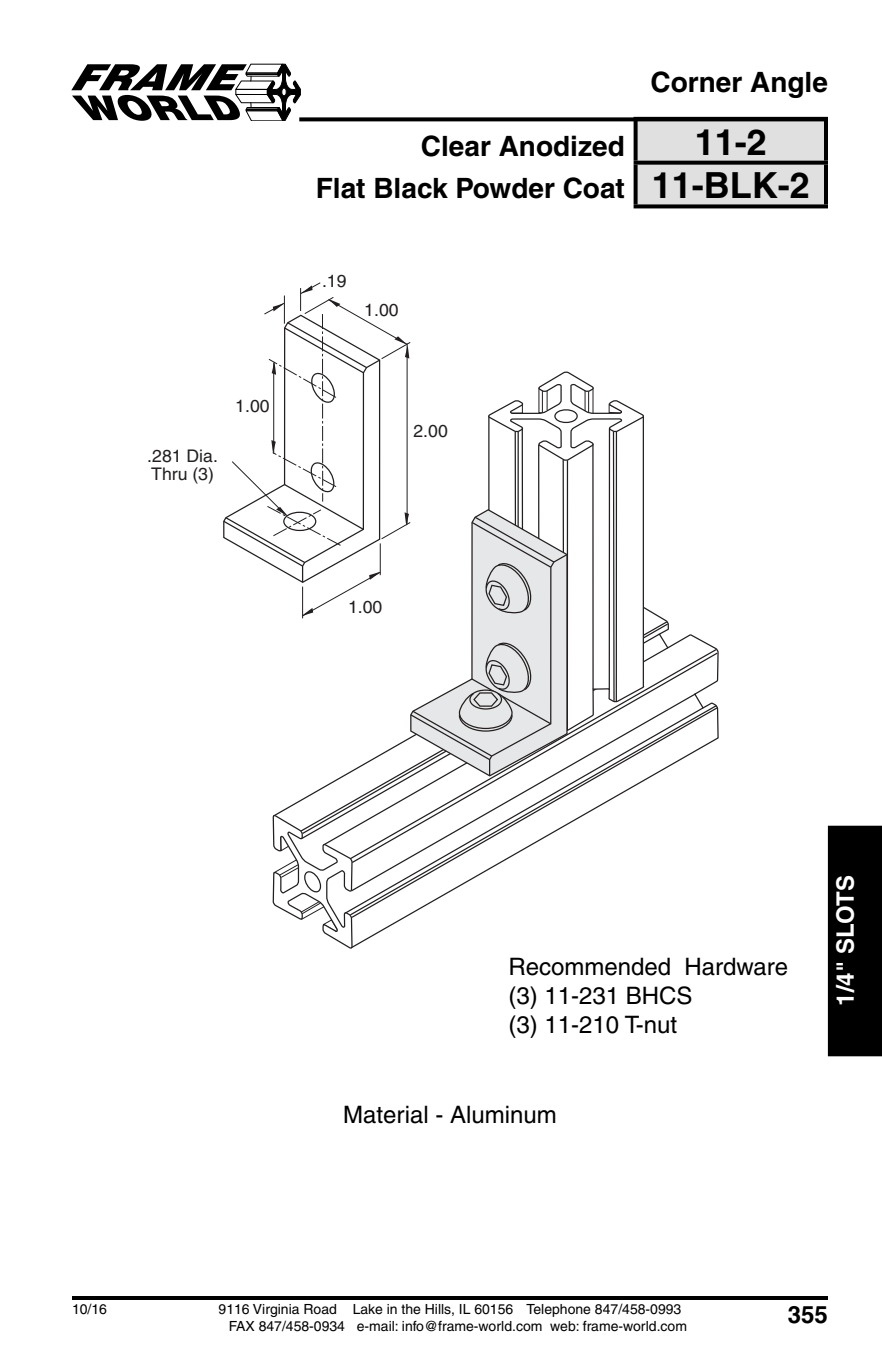
<style>
.page{position:relative;width:882px;height:1368px;background:#fff}
.page>*{position:absolute;margin:0;border:0;box-sizing:border-box;transform-origin:0 0}
.t1{font:700 36px/43.8px "Helvetica";color:#000;text-align:center}
.t2{font:700 28px/42px "Helvetica";color:#000;text-align:right}
.t3{font:24px/28.8px "Helvetica";color:#000}
.t4{font:700 24px "Helvetica";color:#fff}
.t5{font:700 24px "Helvetica";color:#000}
.t6{font:17.4px/17.4px "Helvetica";color:#231f20}
.t7{font:14px/16.8px "Helvetica";color:#000}
</style>
<div class="page">
<div style="left:828px;top:826px;width:54px;height:230px;background:#000"></div>
<div style="left:638px;top:121px;width:186px;height:83px;background:#e0e0e0"></div>
<svg style="left:634px;top:121px;width:4px;height:40px"></svg>
<hr style="left:824px;top:121px;width:4px;height:40px;background:#000">
<svg style="left:634px;top:165px;width:4px;height:39px"></svg>
<hr style="left:824px;top:165px;width:4px;height:39px;background:#000">
<svg style="left:634px;top:161px;width:194px;height:4px"></svg>
<svg style="left:634px;top:204px;width:194px;height:4px"></svg>
<svg style="left:301px;top:117px;width:527px;height:4px;fill:#000"></svg>
<hr style="left:72px;top:1296px;width:756px;height:4px;background:#000">
<svg style="left:71px;top:63px;width:230px;height:58px"></svg>
<svg style="left:272px;top:813px;width:81px;height:136px"></svg>
<svg style="left:299px;top:620px;width:370px;height:213px"></svg>
<svg style="left:322px;top:646px;width:348px;height:200px"></svg>
<svg style="left:645px;top:648px;width:73px;height:56px"></svg>
<svg style="left:349px;top:704px;width:369px;height:213px"></svg>
<svg style="left:487px;top:778px;width:158px;height:139px"></svg>
<svg style="left:223px;top:282px;width:422px;height:496px"></svg>
<p class="t6" style="left:147px;top:449px;width:72px">.281 Dia.<br>Thru (3)</p>
<p class="t6" style="left:235px;top:399px;width:36px">1.00</p>
<h2 class="t2" style="left:316px;top:127px;width:311px">Clear Anodized<br>Flat Black Powder Coat</h2>
<h2 class="t2" style="left:651px;top:64px;width:179px">Corner Angle</h2>
<h1 class="t1" style="left:652px;top:124px;width:160px">11-2<br>11-BLK-2</h1>
<p class="t6" style="left:322px;top:274px;width:26px">.19</p>
<p class="t6" style="left:364px;top:302px;width:36px">1.00</p>
<p class="t6" style="left:413px;top:424px;width:36px">2.00</p>
<p class="t6" style="left:348px;top:600px;width:36px">1.00</p>
<p class="t7" style="left:72px;top:1302px;width:37px">10/16</p>
<h3 class="t3" style="left:508px;top:955px;width:281px">Recommended Hardware (3) 11-231 BHCS<br>(3) 11-210 T-nut</h3>
<h3 class="t3" style="left:343px;top:1103px;width:215px">Material - Aluminum</h3>
<h3 class="t4" style="left:836px;top:1006px;width:132px;rotate:-90deg">1/4" SLOTS</h3>
<p class="t7" style="left:229px;top:1302px;width:460px;text-indent:-10px">9116 Virginia Road Lake in the Hills, IL 60156 Telephone 847/458-0993<br>FAX 847/458-0934 e-mail: info@frame-world.com web: frame-world.com</p>
<h3 class="t5" style="left:788px;top:1306px;width:42px">355</h3>
</div>
